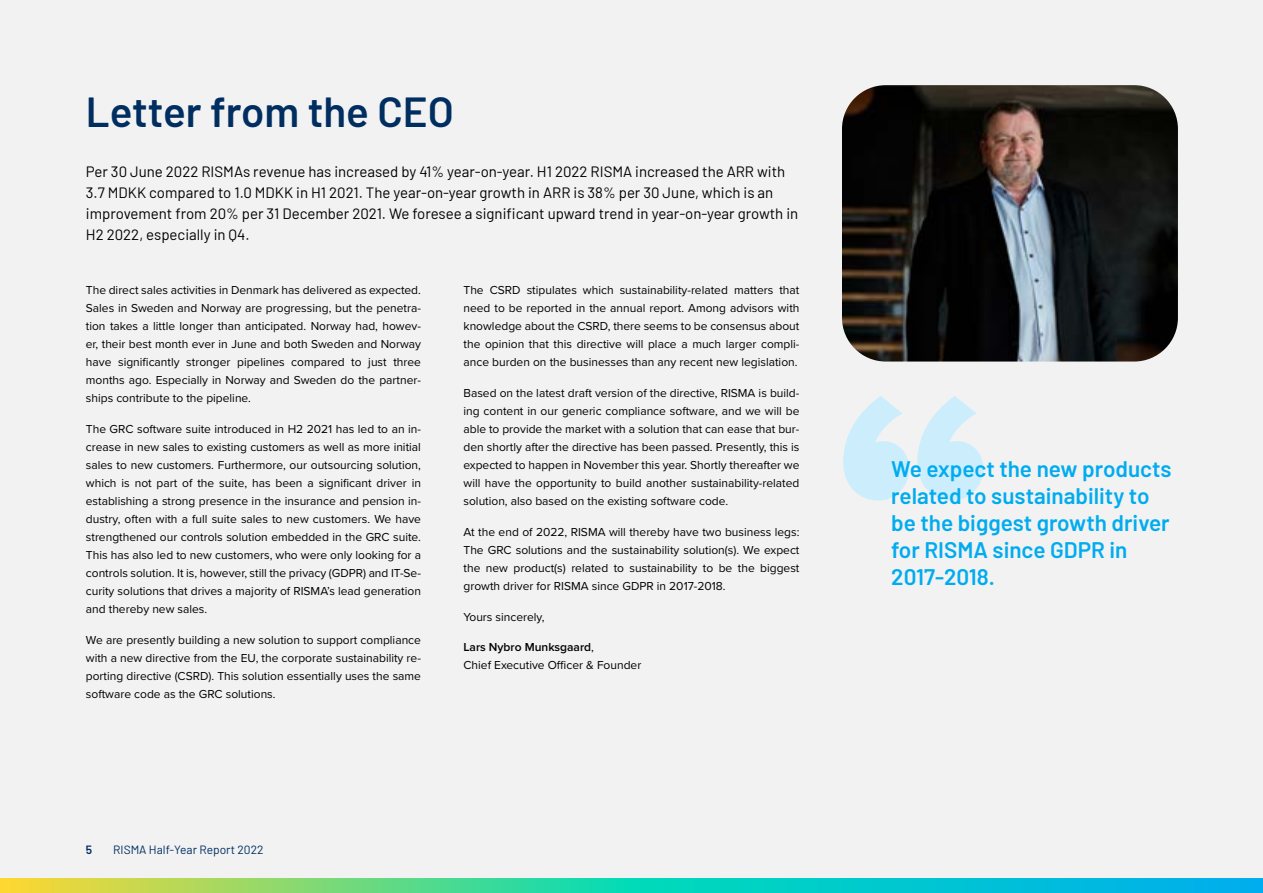
<style>
.page{position:relative;width:1263px;height:893px;background:#f2f2f2}
.page>*{position:absolute;margin:0;border:0;box-sizing:border-box;transform-origin:0 0}
.t1{font:900 300px "Proxima Nova";color:#cceefc}
.t2{font:600 42px "Barlow";color:#002e61}
.t3{font:600 22.5px/27px "Barlow";color:#00acef}
.t4{font:15px/21px "Barlow";color:#000}
.t5{font:12px/18px "Proxima Nova";color:#000;text-align:justify}
.t6{font:12px "Barlow";color:#002e61}
.t7{font:600 12px "Barlow";color:#002e61}
.s1{font-weight:600}
</style>
<div class="page">
<svg style="left:0;top:879px;width:1262px;height:14px"></svg>
<svg style="left:1262px;top:879px;width:1px;height:14px"></svg>
<img style="left:842px;top:85px;width:336px;height:277px">
<h2 class="t2" style="left:86px;top:81px;width:369px">Letter from the CEO</h2>
<p class="t4" style="left:86px;top:160px;width:714px">Per 30 June 2022 RISMAs revenue has increased by 41% year-on-year. H1 2022 RISMA increased the ARR with 3.7 MDKK compared to 1.0 MDKK in H1 2021. The year-on-year growth in ARR is 38% per 30 June, which is an improvement from 20% per 31 December 2021. We foresee a significant upward trend in year-on-year growth in H2 2022, especially in Q4.</p>
<p class="t5" style="left:86px;top:281px;width:337px">The direct sales activities in Denmark has delivered as expected.<br>Sales in Sweden and Norway are progressing, but the penetra&shy;tion takes a little longer than anticipated. Norway had, howev&shy;er, their best month ever in June and both Sweden and Norway have significantly stronger pipelines compared to just three months ago. Especially in Norway and Sweden do the partner&shy;ships contribute to the pipeline.</p>
<p class="t5" style="left:86px;top:420px;width:337px">The GRC software suite introduced in H2 2021 has led to an in&shy;crease in new sales to existing customers as well as more initial sales to new customers. Furthermore, our outsourcing solution, which is not part of the suite, has been a significant driver in establishing a strong presence in the insurance and pension in&shy;dustry, often with a full suite sales to new customers. We have strengthened our controls solution embedded in the GRC suite.<br>This has also led to new customers, who were only looking for a controls solution. It is, however, still the privacy (GDPR) and IT-Se&shy;curity solutions that drives a majority of RISMA’s lead generation and thereby new sales.</p>
<p class="t5" style="left:86px;top:630px;width:337px">We are presently building a new solution to support compliance with a new directive from the EU, the corporate sustainability re&shy;porting directive (CSRD). This solution essentially uses the same software code as the GRC solutions.</p>
<p class="t5" style="left:463px;top:281px;width:337px">The CSRD stipulates which sustainability-related matters that need to be reported in the annual report. Among advisors with knowledge about the CSRD, there seems to be consensus about the opinion that this directive will place a much larger compli&shy;ance burden on the businesses than any recent new legislation.</p>
<p class="t5" style="left:463px;top:384px;width:337px">Based on the latest draft version of the directive, RISMA is build&shy;ing content in our generic compliance software, and we will be able to provide the market with a solution that can ease that bur&shy;den shortly after the directive has been passed. Presently, this is expected to happen in November this year. Shortly thereafter we will have the opportunity to build another sustainability-related solution, also based on the existing software code.</p>
<p class="t5" style="left:463px;top:522px;width:337px">At the end of 2022, RISMA will thereby have two business legs:<br>The GRC solutions and the sustainability solution(s). We expect the new product(s) related to sustainability to be the biggest growth driver for RISMA since GDPR in 2017-2018.</p>
<p class="t5" style="left:463px;top:607px;width:83px">Yours sincerely,</p>
<p class="t5" style="left:463px;top:638px;width:179px"><span class="s1">Lars Nybro Munksgaard</span>,<br>Chief Executive Officer &amp; Founder</p>
<h1 class="t1" style="left:835px;top:276px;width:160px">“</h1>
<h3 class="t3" style="left:891px;top:454px;width:282px">We expect the new products related to sustainability to be the biggest growth driver for RISMA since GDPR in<br>2017-2018.</h3>
<p class="t7" style="left:86px;top:841px;width:8px">5</p>
<p class="t6" style="left:113px;top:841px;width:152px">RISMA Half-Year Report 2022</p>
</div>
